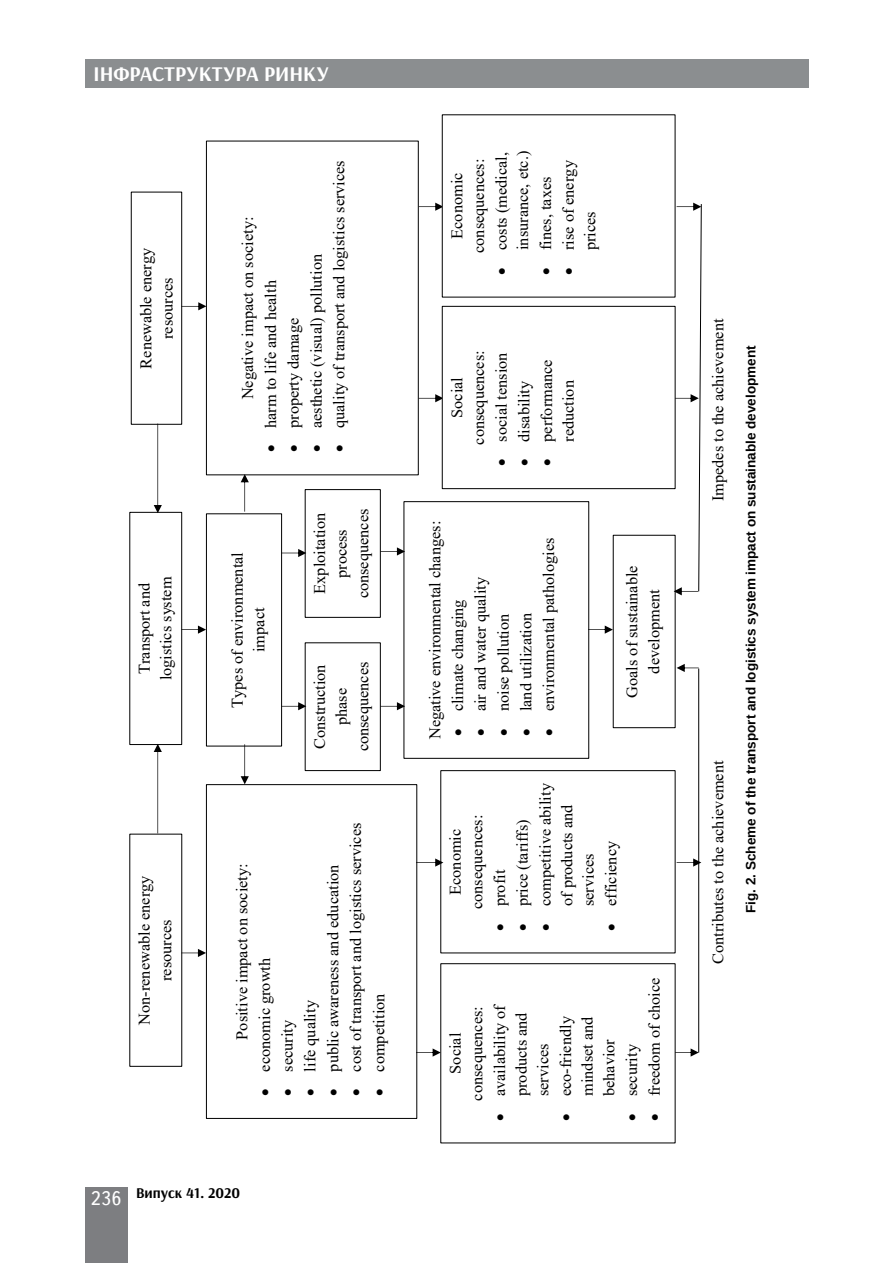
<style>
.page{position:relative;width:893px;height:1263px;background:#fff}
.page>*{position:absolute;margin:0;border:0;box-sizing:border-box;transform-origin:0 0}
.t1{font:700 21px "Arsenal";color:#fff}
.t2{font:16.35px/21.6px "Times New Roman";color:#000;text-align:center}
.t3{font:700 15px "Arsenal";color:#000}
.t4{font:700 13.5px "Arimo";color:#000}
.s1{font-family:"Ukrainian Text";font-weight:400;font-size:19.5px;color:#fff}
</style>
<div class="page">
<div style="left:85px;top:59px;width:723px;height:29px;background:#8b8e90"></div>
<div style="left:85px;top:1186px;width:43px;height:76px;background:#7d7e81"></div>
<div style="left:404px;top:501px;width:185px;height:258px;border:1px solid #000"></div>
<img style="left:409px;top:502px;width:174px;height:256px">
<svg style="left:419px;top:394px;width:23px;height:8px"></svg>
<svg style="left:419px;top:203px;width:23px;height:8px"></svg>
<img style="left:135px;top:834px;width:42px;height:232px">
<div style="left:129px;top:512px;width:53px;height:233px;border:1px solid #000"></div>
<img style="left:135px;top:513px;width:42px;height:231px">
<div style="left:131px;top:192px;width:51px;height:233px;border:1px solid #000"></div>
<img style="left:137px;top:192px;width:40px;height:232px">
<div style="left:206px;top:784px;width:211px;height:335px;border:1px solid #000"></div>
<img style="left:212px;top:785px;width:199px;height:333px">
<img style="left:212px;top:141px;width:201px;height:334px">
<div style="left:206px;top:513px;width:76px;height:233px;border:1px solid #000"></div>
<img style="left:212px;top:514px;width:64px;height:232px">
<div style="left:305px;top:642px;width:76px;height:129px;border:1px solid #000"></div>
<img style="left:310px;top:643px;width:65px;height:127px">
<div style="left:305px;top:489px;width:76px;height:129px;border:1px solid #000"></div>
<img style="left:310px;top:490px;width:65px;height:127px">
<div style="left:440px;top:963px;width:235px;height:180px;border:1px solid #000"></div>
<img style="left:446px;top:964px;width:224px;height:178px">
<div style="left:440px;top:770px;width:235px;height:183px;border:1px solid #000"></div>
<img style="left:446px;top:771px;width:224px;height:182px">
<div style="left:442px;top:306px;width:233px;height:183px;border:1px solid #000"></div>
<img style="left:447px;top:307px;width:223px;height:181px">
<div style="left:442px;top:114px;width:233px;height:183px;border:1px solid #000"></div>
<img style="left:447px;top:115px;width:223px;height:182px">
<svg style="left:154px;top:744px;width:8px;height:89px"></svg>
<svg style="left:154px;top:424px;width:8px;height:89px"></svg>
<svg style="left:181px;top:949px;width:25px;height:8px"></svg>
<svg style="left:181px;top:302px;width:25px;height:8px"></svg>
<svg style="left:181px;top:625px;width:25px;height:9px"></svg>
<svg style="left:241px;top:744px;width:8px;height:40px"></svg>
<svg style="left:241px;top:474px;width:8px;height:38px"></svg>
<svg style="left:282px;top:702px;width:24px;height:8px"></svg>
<svg style="left:282px;top:549px;width:24px;height:8px"></svg>
<svg style="left:380px;top:702px;width:25px;height:8px"></svg>
<svg style="left:380px;top:547px;width:25px;height:8px"></svg>
<svg style="left:416px;top:1048px;width:25px;height:8px"></svg>
<svg style="left:416px;top:858px;width:27px;height:9px"></svg>
<svg style="left:588px;top:625px;width:25px;height:9px"></svg>
<svg style="left:675px;top:1048px;width:24px;height:8px"></svg>
<svg style="left:677px;top:858px;width:24px;height:9px"></svg>
<hr style="left:698px;top:668px;width:1px;height:384px;background:#000">
<svg style="left:677px;top:664px;width:22px;height:8px"></svg>
<svg style="left:674px;top:203px;width:28px;height:392px"></svg>
<p class="t1" style="left:94px;top:61px;width:237px">ІНФРАСТРУКТУРА РИНКУ</p>
<p class="t2" style="left:135px;top:369px;width:123px;rotate:-90deg">Renewable energy resources</p>
<p class="t2" style="left:133px;top:680px;width:105px;rotate:-90deg">Transport and logistics system</p>
<p class="t2" style="left:133px;top:1024px;width:151px;rotate:-90deg">Non-renewable energy resources</p>
<p class="t2" style="left:236px;top:399px;width:184px;rotate:-90deg">Negative impact on society:</p>
<p class="t2" style="left:259px;top:452px;width:174px;rotate:-90deg">• harm to life and health</p>
<p class="t2" style="left:282px;top:452px;width:136px;rotate:-90deg">• property damage</p>
<p class="t2" style="left:328px;top:452px;width:294px;rotate:-90deg">• quality of transport and logistics services</p>
<p class="t2" style="left:305px;top:452px;width:200px;rotate:-90deg">• aesthetic (visual) pollution</p>
<p class="t2" style="left:226px;top:708px;width:157px;rotate:-90deg">Types of environmental impact</p>
<p class="t2" style="left:308px;top:598px;width:91px;rotate:-90deg">Exploitation process consequences</p>
<p class="t2" style="left:308px;top:751px;width:91px;rotate:-90deg">Construction phase consequences</p>
<p class="t2" style="left:231px;top:1040px;width:178px;rotate:-90deg">Positive impact on society:</p>
<p class="t2" style="left:253px;top:1096px;width:140px;rotate:-90deg">• economic growth</p>
<p class="t2" style="left:299px;top:1096px;width:97px;rotate:-90deg">• life quality</p>
<p class="t2" style="left:276px;top:1096px;width:78px;rotate:-90deg">• security</p>
<p class="t2" style="left:344px;top:1096px;width:275px;rotate:-90deg">• cost of transport and logistics services</p>
<p class="t2" style="left:322px;top:1096px;width:233px;rotate:-90deg">• public awareness and education</p>
<p class="t2" style="left:368px;top:1096px;width:104px;rotate:-90deg">• competition</p>
<p class="t3" style="left:91px;top:1183px;width:151px"><span class="s1">236</span> Випуск 41. 2020</p>
<p class="t2" style="left:445px;top:253px;width:96px;rotate:-90deg">Economic consequences:</p>
<p class="t2" style="left:490px;top:274px;width:125px;text-align:right;rotate:-90deg">• costs (medical, insurance, etc.)</p>
<p class="t2" style="left:534px;top:274px;width:99px;rotate:-90deg">• fines, taxes</p>
<p class="t2" style="left:557px;top:250px;width:91px;text-align:left;text-indent:-24px;rotate:-90deg">• rise of energy prices</p>
<p class="t2" style="left:445px;top:445px;width:96px;rotate:-90deg">Social consequences:</p>
<p class="t2" style="left:490px;top:466px;width:115px;rotate:-90deg">• social tension</p>
<p class="t2" style="left:513px;top:466px;width:87px;rotate:-90deg">• disability</p>
<p class="t2" style="left:535px;top:466px;width:108px;rotate:-90deg">• performance reduction</p>
<p class="t2" style="left:424px;top:739px;width:220px;rotate:-90deg">Negative environmental changes:</p>
<p class="t2" style="left:469px;top:736px;width:161px;rotate:-90deg">• air and water quality</p>
<p class="t2" style="left:446px;top:736px;width:138px;rotate:-90deg">• climate changing</p>
<p class="t2" style="left:492px;top:736px;width:124px;rotate:-90deg">• noise pollution</p>
<p class="t2" style="left:515px;top:736px;width:124px;rotate:-90deg">• land utilization</p>
<p class="t2" style="left:537px;top:736px;width:199px;rotate:-90deg">• environmental pathologies</p>
<p class="t2" style="left:621px;top:698px;width:134px;rotate:-90deg">Goals of sustainable development</p>
<p class="t2" style="left:444px;top:909px;width:96px;rotate:-90deg">Economic consequences:</p>
<p class="t2" style="left:534px;top:906px;width:124px;text-align:left;text-indent:-24px;rotate:-90deg">• competitive ability of products and services</p>
<p class="t2" style="left:511px;top:930px;width:112px;rotate:-90deg">• price (tariffs)</p>
<p class="t2" style="left:488px;top:930px;width:62px;rotate:-90deg">• profit</p>
<p class="t2" style="left:600px;top:930px;width:91px;rotate:-90deg">• efficiency</p>
<p class="t2" style="left:444px;top:1100px;width:96px;rotate:-90deg">Social consequences:</p>
<p class="t2" style="left:488px;top:1096px;width:94px;text-align:left;text-indent:-24px;rotate:-90deg">• availability of products and services</p>
<p class="t2" style="left:554px;top:1096px;width:81px;text-align:justify;text-indent:-24px;rotate:-90deg">• eco-friendly mindset and behavior</p>
<p class="t2" style="left:620px;top:1120px;width:78px;rotate:-90deg">• security</p>
<p class="t2" style="left:643px;top:1120px;width:145px;rotate:-90deg">• freedom of choice</p>
<p class="t2" style="left:707px;top:501px;width:184px;rotate:-90deg">Impedes to the achievement</p>
<p class="t2" style="left:707px;top:964px;width:205px;rotate:-90deg">Contributes to the achievement</p>
<p class="t4" style="left:741px;top:913px;width:569px;rotate:-90deg">Fig. 2. Scheme of the transport and logistics system impact on sustainable development</p>
</div>
